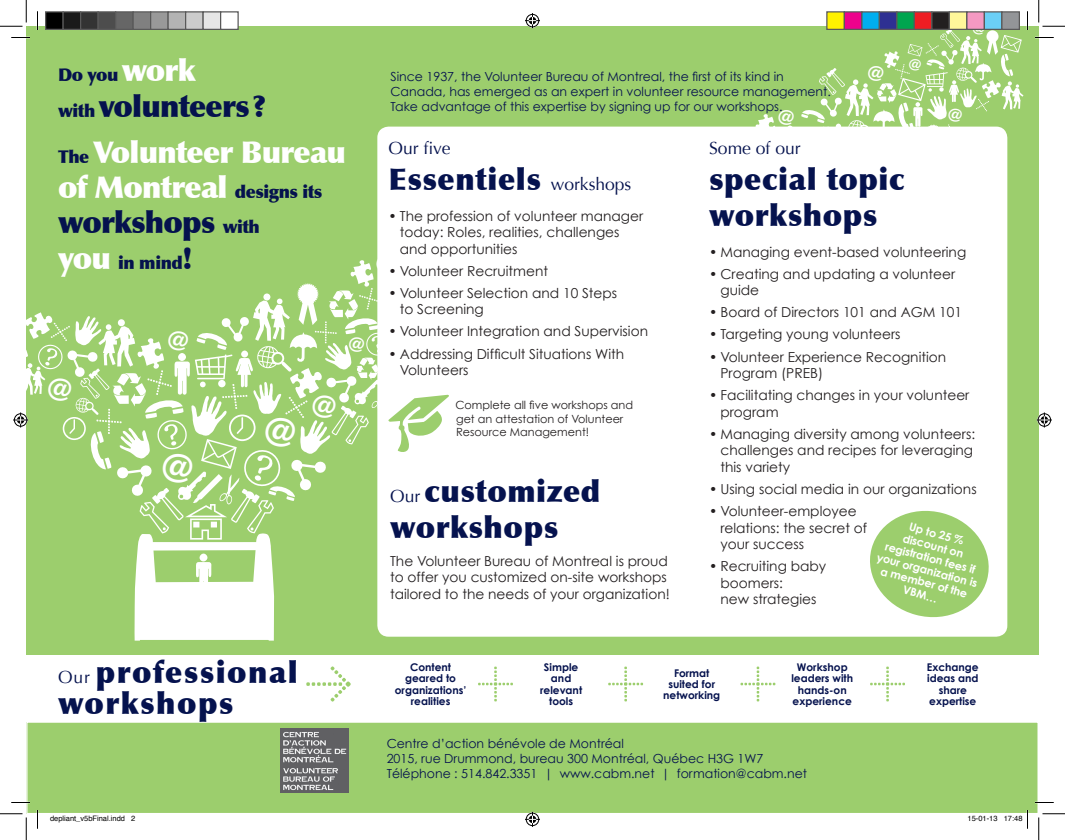
<style>
.page{position:relative;width:1065px;height:840px;background:#fff}
.page>*{position:absolute;margin:0;border:0;box-sizing:border-box;transform-origin:0 0}
.t1{font:900 30px/36px "Optima";letter-spacing:.02em;color:#05124e}
.t2{font:900 30px/45.6px "Optima";letter-spacing:-.025em;color:#fff}
.t3{font:900 30px/31.1px "Optima";letter-spacing:.05em;color:#05124e}
.t4{font:900 17.5px/35px "Optima";letter-spacing:-.025em;color:#05124e}
.t5{font:17.5px "Optima";color:#05124e}
.t6{font:13.75px/16.5px "Century Gothic";color:#231f20}
.t7{font:12.5px/15px "Century Gothic";color:#05124e}
.t8{font:11.25px/13.5px "Century Gothic";color:#231f20}
.t9{font:700 11.25px/12.5px "Century Gothic";color:#fff;text-align:center}
.t10{font:700 10.62px/11.2px "Century Gothic";color:#05124e;text-align:center}
.t11{font:7.5px "Helvetica";color:#000}
.s1{font-size:30px;color:#fff}
.s2{font-size:17.5px;color:#05124e}
.s3{color:#05124e}
.s4{font-size:30px}
.s5{font-weight:400;font-size:17.5px}
</style>
<div class="page">
<div style="left:26px;top:26px;width:1012px;height:629px;background:#9cce6d"></div>
<div style="left:362px;top:38px;width:677px;height:159px;background:#9cce6d"></div>
<div style="left:27px;top:722px;width:1011px;height:92px;background:#9cce6d"></div>
<div style="left:26px;top:721px;width:1013px;height:93px;border:1px solid #fff"></div>
<img style="left:280px;top:729px;width:68px;height:63px">
<svg style="left:478px;top:666px;width:35px;height:36px"></svg>
<svg style="left:608px;top:666px;width:35px;height:36px"></svg>
<svg style="left:740px;top:666px;width:36px;height:36px"></svg>
<svg style="left:870px;top:666px;width:35px;height:36px"></svg>
<svg style="left:306px;top:666px;width:45px;height:36px"></svg>
<div style="left:377px;top:127px;width:630px;height:510px;background:#fff;border-radius:11px"></div>
<svg style="left:870px;top:510px;width:119px;height:108px"></svg>
<svg style="left:11px;top:37px;width:19px;height:1px"></svg>
<svg style="left:1035px;top:37px;width:19px;height:1px"></svg>
<svg style="left:11px;top:802px;width:19px;height:1px"></svg>
<svg style="left:1035px;top:802px;width:19px;height:1px"></svg>
<svg style="left:37px;top:11px;width:1px;height:19px"></svg>
<svg style="left:37px;top:810px;width:1px;height:19px"></svg>
<svg style="left:0;top:0;width:27px;height:27px"></svg>
<svg style="left:0;top:814px;width:27px;height:26px"></svg>
<svg style="left:1039px;top:0;width:26px;height:27px"></svg>
<svg style="left:1039px;top:814px;width:26px;height:26px"></svg>
<svg style="left:525px;top:13px;width:15px;height:15px"></svg>
<svg style="left:525px;top:812px;width:15px;height:15px"></svg>
<svg style="left:1037px;top:412px;width:15px;height:16px"></svg>
<div style="left:46px;top:12px;width:17px;height:17px;background:#000"></div>
<div style="left:45px;top:11px;width:19px;height:19px;border:1px solid #595959"></div>
<div style="left:63px;top:12px;width:18px;height:17px;background:#1a1a1a"></div>
<div style="left:62px;top:11px;width:19px;height:19px;border:1px solid #595959"></div>
<div style="left:81px;top:12px;width:17px;height:17px;background:#333"></div>
<div style="left:80px;top:11px;width:19px;height:19px;border:1px solid #595959"></div>
<div style="left:98px;top:12px;width:18px;height:17px;background:#4d4d4d"></div>
<div style="left:98px;top:11px;width:18px;height:19px;border:1px solid #595959"></div>
<div style="left:116px;top:12px;width:17px;height:17px;background:#666"></div>
<div style="left:115px;top:11px;width:19px;height:19px;border:1px solid #595959"></div>
<div style="left:133px;top:12px;width:18px;height:17px;background:#808080"></div>
<div style="left:132px;top:11px;width:19px;height:19px;border:1px solid #595959"></div>
<div style="left:151px;top:12px;width:17px;height:17px;background:#999"></div>
<div style="left:150px;top:11px;width:19px;height:19px;border:1px solid #595959"></div>
<div style="left:168px;top:12px;width:18px;height:17px;background:#b3b3b3"></div>
<div style="left:168px;top:11px;width:18px;height:19px;border:1px solid #595959"></div>
<div style="left:186px;top:12px;width:17px;height:17px;background:#ccc"></div>
<div style="left:185px;top:11px;width:19px;height:19px;border:1px solid #595959"></div>
<div style="left:203px;top:12px;width:18px;height:17px;background:#e6e6e6"></div>
<div style="left:202px;top:11px;width:19px;height:19px;border:1px solid #595959"></div>
<div style="left:221px;top:12px;width:17px;height:17px;background:#fff"></div>
<div style="left:220px;top:11px;width:19px;height:19px;border:1px solid #595959"></div>
<svg style="left:1004px;top:810px;width:24px;height:19px"></svg>
<svg style="left:13px;top:208px;width:437px;height:433px"></svg>
<svg style="left:724px;top:11px;width:304px;height:216px"></svg>
<p class="t4" style="left:58px;top:58px;width:139px">Do you <span class="s1">work</span></p>
<h1 class="t2" style="left:58px;top:84px;width:289px"><span class="s2">with</span> <span class="s3">volunteers?<br></span><span class="s2">The</span> Volunteer Bureau</h1>
<p class="t4" style="left:58px;top:174px;width:266px"><span class="s1">of Montreal</span> designs its <span class="s4">workshops</span> with</p>
<p class="t4" style="left:58px;top:245px;width:136px"><span class="s1">you</span> in mind<span class="s4">!</span></p>
<p class="t7" style="left:390px;top:69px;width:442px">Since 1937, the Volunteer Bureau of Montreal, the first of its kind in<br>Canada, has emerged as an expert in volunteer resource management.<br>Take advantage of this expertise by signing up for our workshops.</p>
<p class="t5" style="left:389px;top:138px;width:64px">Our five</p>
<h1 class="t1" style="left:389px;top:161px;width:244px">Essentiels <span class="s5">workshops</span></h1>
<p class="t6" style="left:400px;top:207px;width:245px;text-indent:-11px">• The profession of volunteer manager today: Roles, realities, challenges and opportunities</p>
<p class="t6" style="left:389px;top:262px;width:161px">• Volunteer Recruitment</p>
<p class="t6" style="left:400px;top:284px;width:219px;text-indent:-11px">• Volunteer Selection and 10 Steps to Screening</p>
<p class="t6" style="left:389px;top:323px;width:261px">• Volunteer Integration and Supervision</p>
<p class="t6" style="left:400px;top:345px;width:226px;text-indent:-11px">• Addressing Difficult Situations With<br>Volunteers</p>
<p class="t8" style="left:455px;top:398px;width:179px">Complete all five workshops and get an attestation of Volunteer<br>Resource Management!</p>
<h1 class="t1" style="left:390px;top:474px;width:212px"><span class="s5">Our</span> customized workshops</h1>
<p class="t6" style="left:390px;top:553px;width:281px">The Volunteer Bureau of Montreal is proud to offer you customized on-site workshops tailored to the needs of your organization!</p>
<p class="t5" style="left:709px;top:138px;width:93px">Some of our</p>
<h1 class="t1" style="left:709px;top:161px;width:197px">special topic workshops</h1>
<p class="t6" style="left:709px;top:243px;width:259px">• Managing event-based volunteering</p>
<p class="t6" style="left:720px;top:265px;width:236px;text-indent:-11px">• Creating and updating a volunteer guide</p>
<p class="t6" style="left:709px;top:304px;width:254px">• Board of Directors 101 and AGM 101</p>
<p class="t6" style="left:709px;top:326px;width:193px">• Targeting young volunteers</p>
<p class="t6" style="left:720px;top:348px;width:227px;text-indent:-11px">• Volunteer Experience Recognition<br>Program (PREB)</p>
<p class="t6" style="left:720px;top:387px;width:250px;text-indent:-11px">• Facilitating changes in your volunteer program</p>
<p class="t6" style="left:720px;top:425px;width:256px;text-indent:-11px">• Managing diversity among volunteers: challenges and recipes for leveraging this variety</p>
<p class="t6" style="left:709px;top:481px;width:269px">• Using social media in our organizations</p>
<p class="t6" style="left:720px;top:503px;width:148px;text-indent:-11px">• Volunteer-employee relations: the secret of your success</p>
<p class="t6" style="left:720px;top:558px;width:107px;text-indent:-11px">• Recruiting baby boomers:<br>new strategies</p>
<p class="t9" style="left:889px;top:514px;width:105px;rotate:15deg">Up to 25 % discount on registration fees if your organization is a member of the<br>VBM…</p>
<h1 class="t3" style="left:58px;top:657px;width:241px"><span class="s5">Our</span> professional workshops</h1>
<p class="t10" style="left:395px;top:661px;width:73px">Content geared to organizations’ realities</p>
<p class="t10" style="left:540px;top:661px;width:44px">Simple and relevant tools</p>
<p class="t10" style="left:663px;top:667px;width:59px">Format suited for networking</p>
<p class="t10" style="left:791px;top:661px;width:63px">Workshop leaders with hands-on experience</p>
<p class="t10" style="left:927px;top:661px;width:53px">Exchange ideas and share expertise</p>
<p class="t7" style="left:387px;top:736px;width:422px">Centre d’action bénévole de Montréal<br>2015, rue Drummond, bureau 300 Montréal, Québec H3G 1W7<br>Téléphone : 514.842.3351 | www.cabm.net | formation@cabm.net</p>
<p class="t11" style="left:50px;top:813px;width:87px">depliant_v5bFinal.indd 2</p>
<p class="t11" style="left:968px;top:813px;width:57px">15-01-13 17:48</p>
</div>
